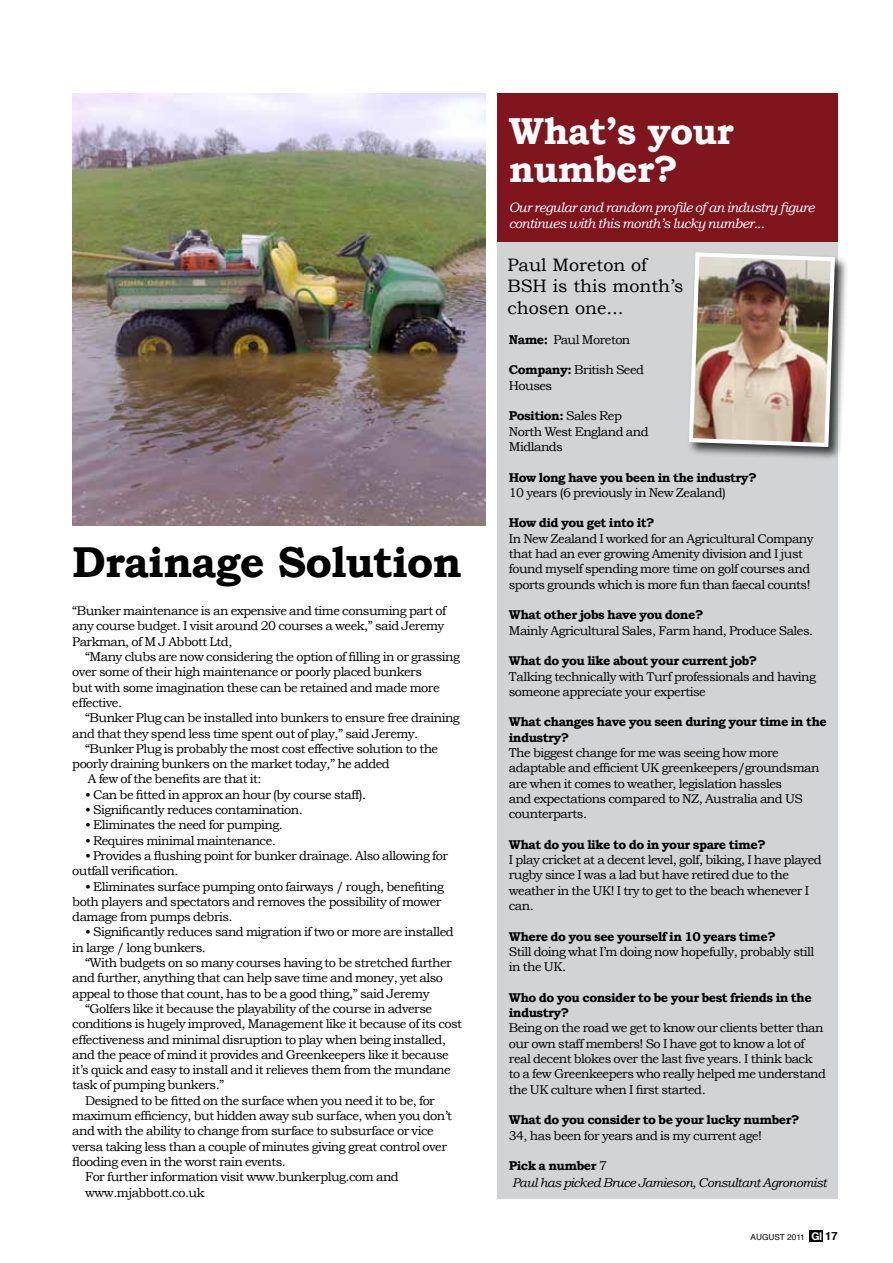
<style>
.page{position:relative;width:893px;height:1263px;background:#fff}
.page>*{position:absolute;margin:0;border:0;box-sizing:border-box;transform-origin:0 0}
.t1{font:700 43.2px "Bookman Old Style";letter-spacing:-.02em;color:#000}
.t2{font:700 37.5px/37.8px "Bookman Old Style";letter-spacing:-.02em;color:#fff}
.t3{font:18px/21.6px "Bookman Old Style";color:#000}
.t4{font:italic 13.5px/15.3px "Bookman Old Style";letter-spacing:-.04em;color:#fff}
.t5{font:12.75px/15.3px "Bookman Old Style";letter-spacing:-.04em;color:#000}
.t6{font:700 12.75px/15.3px "Bookman Old Style";letter-spacing:-.04em;color:#000}
.t7{font:italic 12.75px "Bookman Old Style";letter-spacing:-.04em;color:#000}
.t8{font:8.25px "Helvetica";color:#000}
.s1{font-weight:700}
.s2{font-weight:400}
.s3{font-family:"Helvetica Neue";font-weight:700;font-size:10.8px;color:#fff}
.s4{font-weight:700;font-size:11.25px}
</style>
<div class="page">
<div style="left:809px;top:1230px;width:14px;height:11px;background:#000"></div>
<div style="left:497px;top:94px;width:341px;height:1105px;background:#d1d3d4"></div>
<div style="left:497px;top:94px;width:341px;height:148px;background:#81151e"></div>
<div style="left:687px;top:251px;width:162px;height:210px;background:#000;opacity:.75"></div>
<img style="left:687px;top:251px;width:150px;height:198px">
<img style="left:72px;top:94px;width:414px;height:431px">
<h1 class="t1" style="left:72px;top:537px;width:391px">Drainage Solution</h1>
<p class="t5" style="left:72px;top:603px;width:375px">“Bunker maintenance is an expensive and time consuming part of any course budget. I visit around 20 courses a week,” said Jeremy<br>Parkman, of M J Abbott Ltd,</p>
<p class="t5" style="left:72px;top:649px;width:389px;text-indent:13px">“Many clubs are now considering the option of filling in or grassing over some of their high maintenance or poorly placed bunkers<br>but with some imagination these can be retained and made more effective.</p>
<p class="t5" style="left:85px;top:710px;width:376px">“Bunker Plug can be installed into bunkers to ensure free draining</p>
<p class="t5" style="left:72px;top:725px;width:348px">and that they spend less time spent out of play,” said Jeremy.</p>
<p class="t5" style="left:85px;top:741px;width:355px">“Bunker Plug is probably the most cost effective solution to the</p>
<p class="t5" style="left:72px;top:756px;width:319px">poorly draining bunkers on the market today,” he added</p>
<p class="t5" style="left:88px;top:771px;width:175px">A few of the benefits are that it:</p>
<p class="t5" style="left:85px;top:787px;width:283px">• Can be fitted in approx an hour (by course staff).</p>
<p class="t5" style="left:85px;top:802px;width:219px">• Significantly reduces contamination.</p>
<p class="t5" style="left:85px;top:817px;width:199px">• Eliminates the need for pumping.</p>
<p class="t5" style="left:85px;top:833px;width:192px">• Requires minimal maintenance.</p>
<p class="t5" style="left:72px;top:848px;width:377px;text-indent:13px">• Provides a flushing point for bunker drainage. Also allowing for outfall verification.</p>
<p class="t5" style="left:72px;top:878px;width:373px;text-indent:13px">• Eliminates surface pumping onto fairways / rough, benefiting both players and spectators and removes the possibility of mower damage from pumps debris.</p>
<p class="t5" style="left:72px;top:924px;width:383px;text-indent:13px">• Significantly reduces sand migration if two or more are installed in large / long bunkers.</p>
<p class="t5" style="left:85px;top:955px;width:368px">“With budgets on so many courses having to be stretched further</p>
<p class="t5" style="left:72px;top:970px;width:372px">and further, anything that can help save time and money, yet also</p>
<p class="t5" style="left:72px;top:986px;width:359px">appeal to those that count, has to be a good thing,” said Jeremy</p>
<p class="t5" style="left:85px;top:1001px;width:349px">“Golfers like it because the playability of the course in adverse</p>
<p class="t5" style="left:72px;top:1016px;width:391px">conditions is hugely improved, Management like it because of its cost</p>
<p class="t5" style="left:72px;top:1031px;width:375px">effectiveness and minimal disruption to play when being installed,</p>
<p class="t5" style="left:72px;top:1047px;width:378px">and the peace of mind it provides and Greenkeepers like it because</p>
<p class="t5" style="left:72px;top:1062px;width:380px">it’s quick and easy to install and it relieves them from the mundane</p>
<p class="t5" style="left:72px;top:1077px;width:154px">task of pumping bunkers.”</p>
<p class="t5" style="left:85px;top:1093px;width:351px">Designed to be fitted on the surface when you need it to be, for</p>
<p class="t5" style="left:72px;top:1108px;width:381px">maximum efficiency, but hidden away sub surface, when you don’t</p>
<p class="t5" style="left:72px;top:1123px;width:363px">and with the ability to change from surface to subsurface or vice</p>
<p class="t5" style="left:72px;top:1139px;width:376px">versa taking less than a couple of minutes giving great control over</p>
<p class="t5" style="left:72px;top:1154px;width:215px">flooding even in the worst rain events.</p>
<p class="t5" style="left:85px;top:1169px;width:315px">For further information visit www.bunkerplug.com and</p>
<p class="t5" style="left:85px;top:1184px;width:121px">www.mjabbott.co.uk</p>
<h2 class="t2" style="left:509px;top:112px;width:226px">What’s your number?</h2>
<p class="t4" style="left:509px;top:200px;width:307px">Our regular and random profile of an industry figure continues with this month’s lucky number...</p>
<h3 class="t3" style="left:507px;top:254px;width:178px">Paul Moreton of<br>BSH is this month’s chosen one...</h3>
<p class="t5" style="left:509px;top:332px;width:123px"><span class="s1">Name:</span> Paul Moreton</p>
<p class="t5" style="left:509px;top:362px;width:137px"><span class="s1">Company:</span> British Seed<br>Houses</p>
<p class="t5" style="left:509px;top:408px;width:141px"><span class="s1">Position:</span> Sales Rep<br>North West England and<br>Midlands</p>
<p class="t6" style="left:509px;top:469px;width:249px">How long have you been in the industry?</p>
<p class="t5" style="left:509px;top:485px;width:219px">10 years (6 previously in New Zealand)</p>
<p class="t6" style="left:509px;top:515px;width:147px">How did you get into it?</p>
<p class="t5" style="left:509px;top:531px;width:306px">In New Zealand I worked for an Agricultural Company that had an ever growing Amenity division and I just found myself spending more time on golf courses and sports grounds which is more fun than faecal counts!</p>
<p class="t6" style="left:509px;top:607px;width:196px">What other jobs have you done?</p>
<p class="t5" style="left:509px;top:623px;width:306px">Mainly Agricultural Sales, Farm hand, Produce Sales.</p>
<p class="t6" style="left:509px;top:653px;width:250px">What do you like about your current job?</p>
<p class="t5" style="left:509px;top:668px;width:309px">Talking technically with Turf professionals and having someone appreciate your expertise</p>
<p class="t6" style="left:509px;top:714px;width:320px">What changes have you seen during your time in the industry?</p>
<p class="t5" style="left:509px;top:745px;width:312px">The biggest change for me was seeing how more adaptable and efficient UK greenkeepers/groundsman are when it comes to weather, legislation hassles<br>and expectations compared to NZ, Australia and US counterparts.</p>
<p class="t6" style="left:509px;top:837px;width:258px">What do you like to do in your spare time?</p>
<p class="t5" style="left:509px;top:852px;width:314px">I play cricket at a decent level, golf, biking, I have played rugby since I was a lad but have retired due to the weather in the UK! I try to get to the beach whenever I can.</p>
<p class="t6" style="left:509px;top:928px;width:268px">Where do you see yourself in 10 years time?</p>
<p class="t5" style="left:509px;top:944px;width:307px">Still doing what I’m doing now hopefully, probably still in the UK.</p>
<p class="t6" style="left:509px;top:990px;width:304px">Who do you consider to be your best friends in the industry?</p>
<p class="t5" style="left:509px;top:1020px;width:319px">Being on the road we get to know our clients better than our own staff members! So I have got to know a lot of real decent blokes over the last five years. I think back to a few Greenkeepers who really helped me understand the UK culture when I first started.</p>
<p class="t6" style="left:509px;top:1112px;width:292px">What do you consider to be your lucky number?</p>
<p class="t5" style="left:509px;top:1127px;width:255px">34, has been for years and is my current age!</p>
<p class="t6" style="left:509px;top:1158px;width:100px">Pick a number <span class="s2">7</span></p>
<p class="t7" style="left:512px;top:1176px;width:316px">Paul has picked Bruce Jamieson, Consultant Agronomist</p>
<p class="t8" style="left:751px;top:1231px;width:89px">AUGUST 2011 <span class="s3">GI</span> <span class="s4">17</span></p>
</div>
